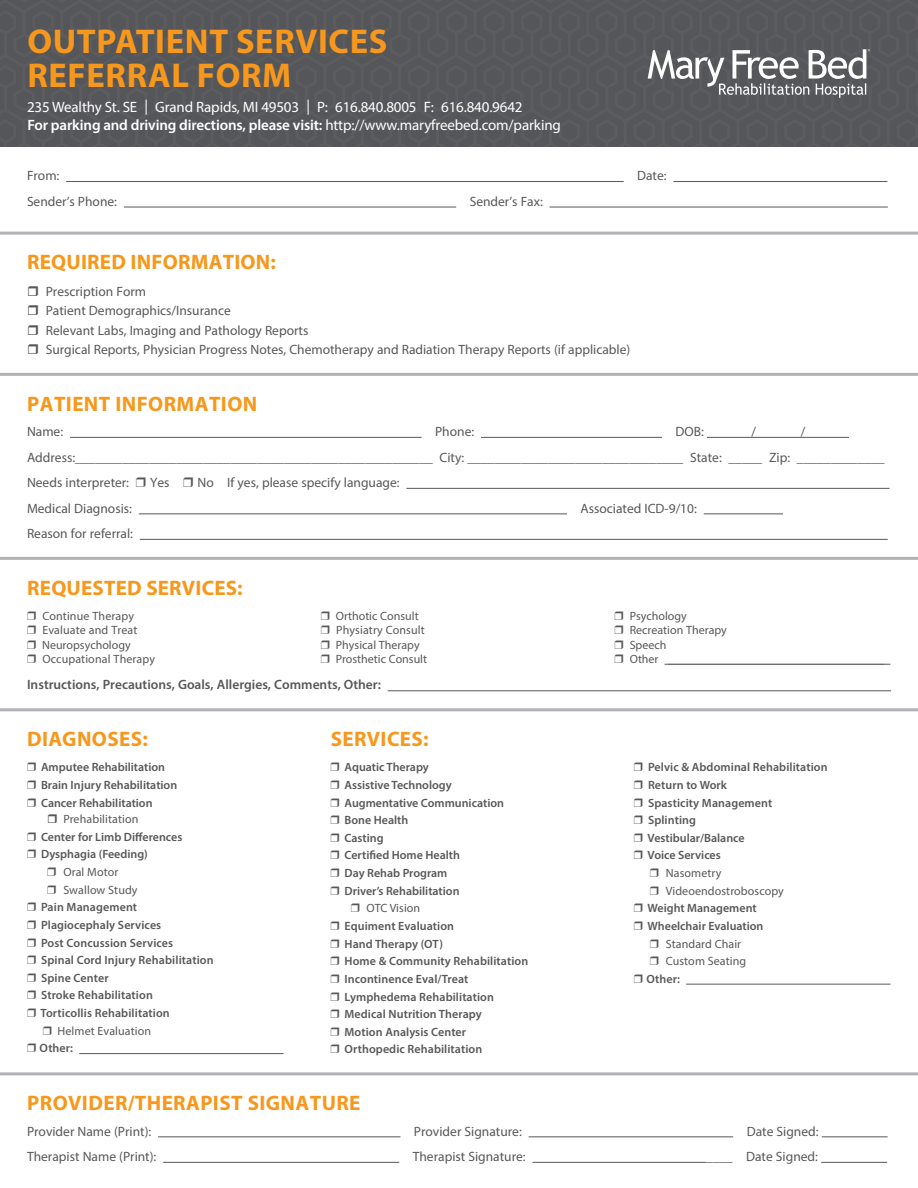
<style>
.page{position:relative;width:918px;height:1188px;background:#fff}
.page>*{position:absolute;margin:0;border:0;box-sizing:border-box;transform-origin:0 0}
.t1{font:700 34.5px/34.5px "Myriad Pro";letter-spacing:.02em;color:#f7981d}
.t2{font:700 21px "Myriad Pro";letter-spacing:.02em;color:#f7981d}
.t3{font:600 15px "Myriad Pro";letter-spacing:-.01em;color:#fff}
.t4{font:15px "Myriad Pro";letter-spacing:-.01em;color:#fff}
.t5{font:13.5px "Myriad Pro";color:#57585a}
.t6{font:600 13.5px "Myriad Pro";color:#57585a}
.Programs__semi_bold{font:600 12px "Myriad Pro";letter-spacing:.005em;color:#57585a}
.t7{font:12px "Myriad Pro";letter-spacing:.01em;color:#57585a}
.s1{font-weight:400}
</style>
<div class="page">
<div style="left:0;top:0;width:918px;height:147px;background:#55565a"></div>
<hr style="left:66px;top:181px;width:558px;height:1px;background:#57585a">
<hr style="left:673px;top:181px;width:215px;height:1px;background:#57585a">
<hr style="left:124px;top:207px;width:332px;height:1px;background:#57585a">
<hr style="left:550px;top:207px;width:338px;height:1px;background:#57585a">
<hr style="left:158px;top:1137px;width:242px;height:1px;background:#57585a">
<hr style="left:529px;top:1137px;width:204px;height:1px;background:#57585a">
<hr style="left:822px;top:1137px;width:66px;height:1px;background:#57585a">
<hr style="left:163px;top:1162px;width:236px;height:1px;background:#57585a">
<hr style="left:532px;top:1162px;width:174px;height:1px;background:#57585a">
<hr style="left:821px;top:1162px;width:66px;height:1px;background:#57585a">
<svg style="left:648px;top:49px;width:222px;height:49px"></svg>
<hr style="left:70px;top:437px;width:352px;height:1px;background:#57585a">
<hr style="left:481px;top:437px;width:181px;height:1px;background:#57585a">
<hr style="left:707px;top:437px;width:142px;height:1px;background:#57585a">
<hr style="left:406px;top:488px;width:484px;height:1px;background:#57585a">
<hr style="left:139px;top:514px;width:428px;height:1px;background:#57585a">
<hr style="left:704px;top:514px;width:79px;height:1px;background:#57585a">
<hr style="left:140px;top:539px;width:748px;height:1px;background:#57585a">
<hr style="left:79px;top:1053px;width:204px;height:1px;background:#57585a">
<hr style="left:686px;top:984px;width:204px;height:1px;background:#57585a">
<hr style="left:388px;top:690px;width:503px;height:1px;background:#57585a">
<hr style="left:665px;top:664px;width:225px;height:1px;background:#57585a">
<hr style="left:0;top:557px;width:918px;height:3px;background:#b2b3b7">
<hr style="left:0;top:708px;width:918px;height:3px;background:#b2b3b7">
<hr style="left:0;top:1072px;width:918px;height:3px;background:#b2b3b7">
<hr style="left:0;top:373px;width:918px;height:3px;background:#b2b3b7">
<hr style="left:0;top:232px;width:918px;height:3px;background:#b2b3b7">
<p class="t1" style="left:27px;top:23px;width:362px">OUTPATIENT SERVICES<br>REFERRAL FORM</p>
<p class="t4" style="left:27px;top:98px;width:497px">235 Wealthy St. SE | Grand Rapids, MI 49503 | P: 616.840.8005 F: 616.840.9642</p>
<p class="t3" style="left:27px;top:116px;width:535px">For parking and driving directions, please visit: <span class="s1">http://www.maryfreebed.com/parking</span></p>
<p class="t5" style="left:27px;top:167px;width:34px">From:</p>
<p class="t5" style="left:637px;top:167px;width:31px">Date:</p>
<p class="t5" style="left:27px;top:193px;width:92px">Sender’s Phone:</p>
<p class="t5" style="left:470px;top:193px;width:75px">Sender’s Fax:</p>
<p class="t2" style="left:27px;top:248px;width:250px">REQUIRED INFORMATION:</p>
<p class="t5" style="left:46px;top:283px;width:102px">Prescription Form</p>
<p class="t5" style="left:46px;top:302px;width:187px">Patient Demographics/Insurance</p>
<p class="t5" style="left:46px;top:322px;width:264px">Relevant Labs, Imaging and Pathology Reports</p>
<p class="t5" style="left:46px;top:341px;width:586px">Surgical Reports, Physician Progress Notes, Chemotherapy and Radiation Therapy Reports (if applicable)</p>
<p class="t2" style="left:27px;top:390px;width:232px">PATIENT INFORMATION</p>
<p class="t5" style="left:27px;top:423px;width:38px">Name:</p>
<p class="t5" style="left:435px;top:423px;width:41px">Phone:</p>
<p class="t5" style="left:675px;top:423px;width:30px">DOB:</p>
<p class="t5" style="left:751px;top:423px;width:6px">/</p>
<p class="t5" style="left:801px;top:423px;width:6px">/</p>
<p class="t5" style="left:27px;top:449px;width:859px">Address:_____________________________________________________ City: ________________________________ State: _____ Zip: _____________</p>
<p class="t5" style="left:27px;top:474px;width:104px">Needs interpreter:</p>
<p class="t5" style="left:150px;top:474px;width:21px">Yes</p>
<p class="t5" style="left:198px;top:474px;width:204px">No If yes, please specify language:</p>
<p class="t5" style="left:27px;top:500px;width:107px">Medical Diagnosis:</p>
<p class="t5" style="left:580px;top:500px;width:118px">Associated ICD-9/10:</p>
<p class="t5" style="left:27px;top:525px;width:108px">Reason for referral:</p>
<p class="t2" style="left:27px;top:574px;width:217px">REQUESTED SERVICES:</p>
<p class="t7" style="left:42px;top:608px;width:93px">Continue Therapy</p>
<p class="t7" style="left:42px;top:623px;width:97px">Evaluate and Treat</p>
<p class="t7" style="left:42px;top:637px;width:90px">Neuropsychology</p>
<p class="t7" style="left:42px;top:652px;width:114px">Occupational Therapy</p>
<p class="t7" style="left:336px;top:608px;width:84px">Orthotic Consult</p>
<p class="t7" style="left:336px;top:623px;width:90px">Physiatry Consult</p>
<p class="t7" style="left:336px;top:637px;width:85px">Physical Therapy</p>
<p class="t7" style="left:336px;top:652px;width:93px">Prosthetic Consult</p>
<p class="t6" style="left:27px;top:676px;width:355px">Instructions, Precautions, Goals, Allergies, Comments, Other:</p>
<p class="t2" style="left:27px;top:725px;width:122px">DIAGNOSES:</p>
<p class="t2" style="left:331px;top:725px;width:99px">SERVICES:</p>
<p class="Programs__semi_bold" style="left:41px;top:760px;width:126px">Amputee Rehabilitation</p>
<p class="Programs__semi_bold" style="left:41px;top:777px;width:138px">Brain Injury Rehabilitation</p>
<p class="Programs__semi_bold" style="left:41px;top:795px;width:113px">Cancer Rehabilitation</p>
<p class="t7" style="left:63px;top:812px;width:77px">Prehabilitation</p>
<p class="Programs__semi_bold" style="left:41px;top:829px;width:143px">Center for Limb Differences</p>
<p class="Programs__semi_bold" style="left:41px;top:847px;width:108px">Dysphagia (Feeding)</p>
<p class="t7" style="left:63px;top:865px;width:57px">Oral Motor</p>
<p class="t7" style="left:63px;top:882px;width:76px">Swallow Study</p>
<p class="Programs__semi_bold" style="left:41px;top:900px;width:98px">Pain Management</p>
<p class="Programs__semi_bold" style="left:41px;top:917px;width:122px">Plagiocephaly Services</p>
<p class="Programs__semi_bold" style="left:41px;top:935px;width:134px">Post Concussion Services</p>
<p class="Programs__semi_bold" style="left:41px;top:953px;width:174px">Spinal Cord Injury Rehabilitation</p>
<p class="Programs__semi_bold" style="left:41px;top:970px;width:69px">Spine Center</p>
<p class="Programs__semi_bold" style="left:41px;top:988px;width:113px">Stroke Rehabilitation</p>
<p class="Programs__semi_bold" style="left:41px;top:1005px;width:131px">Torticollis Rehabilitation</p>
<p class="t7" style="left:58px;top:1023px;width:95px">Helmet Evaluation</p>
<p class="Programs__semi_bold" style="left:40px;top:1041px;width:35px">Other:</p>
<p class="Programs__semi_bold" style="left:345px;top:760px;width:86px">Aquatic Therapy</p>
<p class="Programs__semi_bold" style="left:345px;top:777px;width:109px">Assistive Technology</p>
<p class="Programs__semi_bold" style="left:345px;top:795px;width:161px">Augmentative Communication</p>
<p class="Programs__semi_bold" style="left:345px;top:813px;width:65px">Bone Health</p>
<p class="Programs__semi_bold" style="left:345px;top:830px;width:41px">Casting</p>
<p class="Programs__semi_bold" style="left:345px;top:848px;width:117px">Certified Home Health</p>
<p class="Programs__semi_bold" style="left:345px;top:865px;width:104px">Day Rehab Program</p>
<p class="Programs__semi_bold" style="left:345px;top:883px;width:116px">Driver’s Rehabilitation</p>
<p class="t7" style="left:367px;top:901px;width:55px">OTC Vision</p>
<p class="Programs__semi_bold" style="left:345px;top:918px;width:111px">Equiment Evaluation</p>
<p class="Programs__semi_bold" style="left:345px;top:936px;width:100px">Hand Therapy (OT)</p>
<p class="Programs__semi_bold" style="left:345px;top:954px;width:185px">Home &amp; Community Rehabilitation</p>
<p class="Programs__semi_bold" style="left:345px;top:971px;width:125px">Incontinence Eval/Treat</p>
<p class="Programs__semi_bold" style="left:345px;top:989px;width:151px">Lymphedema Rehabilitation</p>
<p class="Programs__semi_bold" style="left:345px;top:1007px;width:139px">Medical Nutrition Therapy</p>
<p class="Programs__semi_bold" style="left:345px;top:1024px;width:123px">Motion Analysis Center</p>
<p class="Programs__semi_bold" style="left:345px;top:1042px;width:139px">Orthopedic Rehabilitation</p>
<p class="t7" style="left:630px;top:608px;width:59px">Psychology</p>
<p class="t7" style="left:630px;top:623px;width:99px">Recreation Therapy</p>
<p class="t7" style="left:630px;top:637px;width:38px">Speech</p>
<p class="t7" style="left:630px;top:652px;width:256px">Other ____________________________________</p>
<p class="Programs__semi_bold" style="left:648px;top:760px;width:181px">Pelvic &amp; Abdominal Rehabilitation</p>
<p class="Programs__semi_bold" style="left:648px;top:777px;width:81px">Return to Work</p>
<p class="Programs__semi_bold" style="left:648px;top:795px;width:126px">Spasticity Management</p>
<p class="Programs__semi_bold" style="left:648px;top:813px;width:49px">Splinting</p>
<p class="Programs__semi_bold" style="left:648px;top:830px;width:99px">Vestibular/Balance</p>
<p class="Programs__semi_bold" style="left:648px;top:848px;width:75px">Voice Services</p>
<p class="t7" style="left:666px;top:866px;width:57px">Nasometry</p>
<p class="t7" style="left:666px;top:883px;width:120px">Videoendostroboscopy</p>
<p class="Programs__semi_bold" style="left:648px;top:901px;width:111px">Weight Management</p>
<p class="Programs__semi_bold" style="left:648px;top:918px;width:117px">Wheelchair Evaluation</p>
<p class="t7" style="left:666px;top:936px;width:77px">Standard Chair</p>
<p class="t7" style="left:666px;top:954px;width:82px">Custom Seating</p>
<p class="Programs__semi_bold" style="left:647px;top:971px;width:35px">Other:</p>
<p class="t2" style="left:27px;top:1089px;width:335px">PROVIDER/THERAPIST SIGNATURE</p>
<p class="t5" style="left:27px;top:1123px;width:126px">Provider Name (Print):</p>
<p class="t5" style="left:414px;top:1123px;width:109px">Provider Signature:</p>
<p class="t5" style="left:747px;top:1123px;width:73px">Date Signed:</p>
<p class="t5" style="left:27px;top:1148px;width:131px">Therapist Name (Print):</p>
<p class="t5" style="left:413px;top:1148px;width:114px">Therapist Signature:</p>
<p class="t5" style="left:706px;top:1148px;width:114px">____ Date Signed:</p>
</div>
